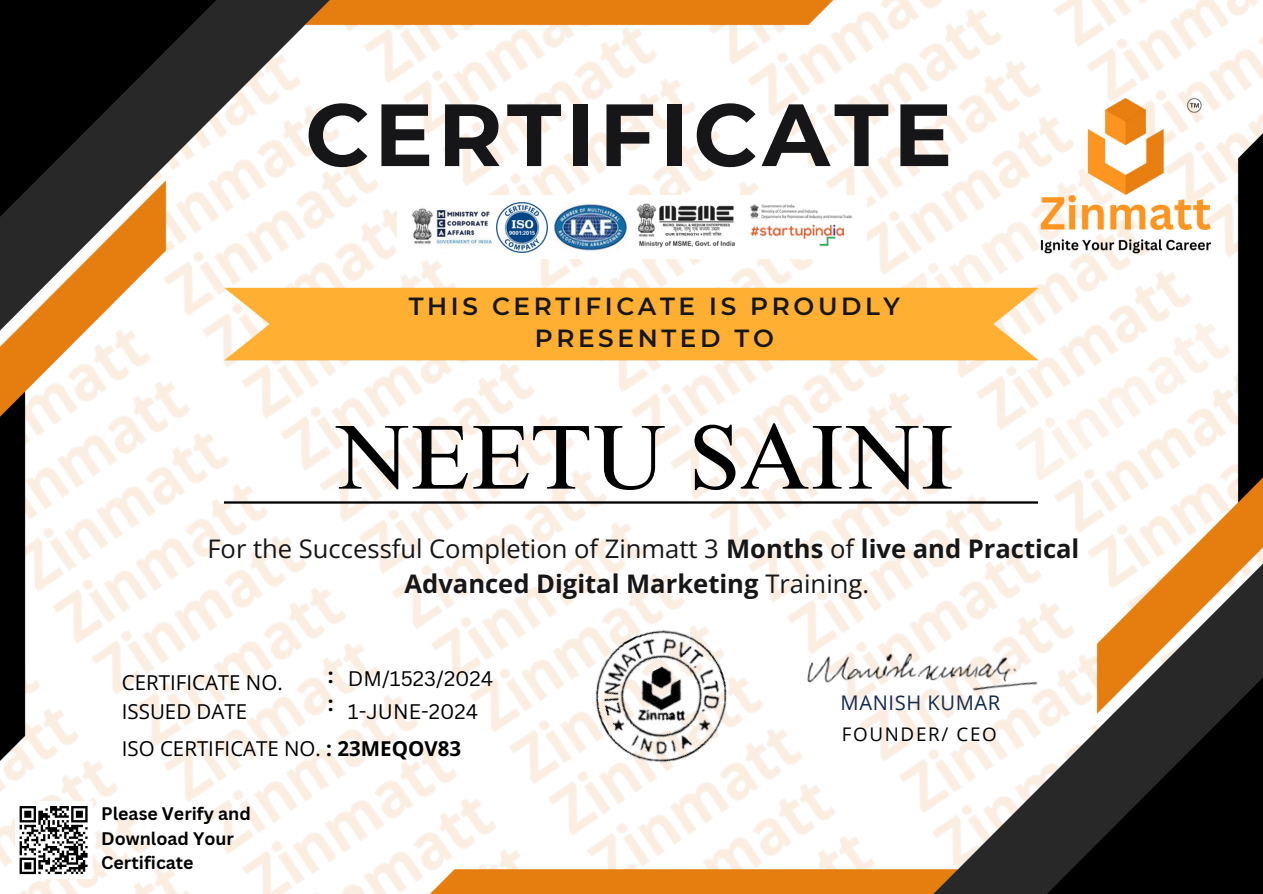
<style>
.page{position:relative;width:1263px;height:894px;background:#fff}
.page>*{position:absolute;margin:0;border:0;box-sizing:border-box;transform-origin:0 0}
.t1{font:91.05px "Times NRMT Pro";color:#000}
.t2{font:700 88.05px "Montserrat";letter-spacing:.05em;color:#161618}
.t3{font:25.65px/34.8px "Open Sans";color:#161618;text-align:center}
.t4{font:600 24.75px/32.7px "Montserrat";letter-spacing:.145em;color:#161618;text-align:center}
.t5{font:20.55px/28.2px "Open Sans";color:#000}
.t6{font:20.55px "Canva Sans";color:#000}
.t7{font:700 20.55px/28.2px "Open Sans";color:#000}
.t8{font:20.1px "Open Sans";letter-spacing:.03em;color:#142a4f}
.t9{font:18.75px "Open Sans";letter-spacing:.09em;color:#000}
.t10{font:700 17.7px/24.8px "Canva Sans";color:#000}
.s1{font-weight:700}
</style>
<div class="page">
<img style="left:0;top:0;width:1263px;height:893px">
<img style="left:224px;top:501px;width:814px;height:2px">
<img style="left:768px;top:618px;width:312px;height:112px">
<div style="left:397px;top:195px;width:469px;height:63px;background:#fff"></div>
<img style="left:552px;top:202px;width:76px;height:51px">
<img style="left:497px;top:202px;width:50px;height:51px">
<img style="left:412px;top:208px;width:80px;height:38px">
<img style="left:636px;top:204px;width:99px;height:44px">
<img style="left:750px;top:204px;width:102px;height:43px">
<img style="left:568px;top:600px;width:188px;height:190px">
<div style="left:15px;top:801px;width:77px;height:77px;background:#fff"></div>
<svg style="left:19px;top:806px;width:69px;height:69px"></svg>
<img style="left:1034px;top:190px;width:191px;height:74px">
<img style="left:1184px;top:97px;width:24px;height:20px">
<img style="left:1076px;top:91px;width:98px;height:112px">
<p class="t2" style="left:305px;top:81px;width:649px">CERTIFICATE</p>
<p class="t4" style="left:409px;top:289px;width:493px">THIS CERTIFICATE IS PROUDLY<br>PRESENTED TO</p>
<p class="t1" style="left:334px;top:423px;width:622px">NEETU SAINI</p>
<p class="t3" style="left:207px;top:530px;width:873px">For the Successful Completion of Zinmatt 3 <span class="s1">Months</span> of <span class="s1">live and Practical<br>Advanced Digital Marketing</span> Training.</p>
<p class="t6" style="left:348px;top:663px;width:147px">DM/1523/2024</p>
<p class="t6" style="left:348px;top:697px;width:132px">1-JUNE-2024</p>
<p class="t5" style="left:122px;top:668px;width:162px">CERTIFICATE NO.<br>ISSUED DATE</p>
<p class="t7" style="left:328px;top:660px;width:7px">: :</p>
<p class="t5" style="left:122px;top:733px;width:341px">ISO CERTIFICATE NO. <span class="s1">: 23MEQOV83</span></p>
<p class="t10" style="left:101px;top:800px;width:151px">Please Verify and</p>
<h1 class="t10" style="left:101px;top:825px;width:134px">Download Your<br>Certificate</h1>
<p class="t8" style="left:841px;top:688px;width:161px">MANISH KUMAR</p>
<p class="t9" style="left:842px;top:720px;width:157px">FOUNDER/ CEO</p>
</div>
